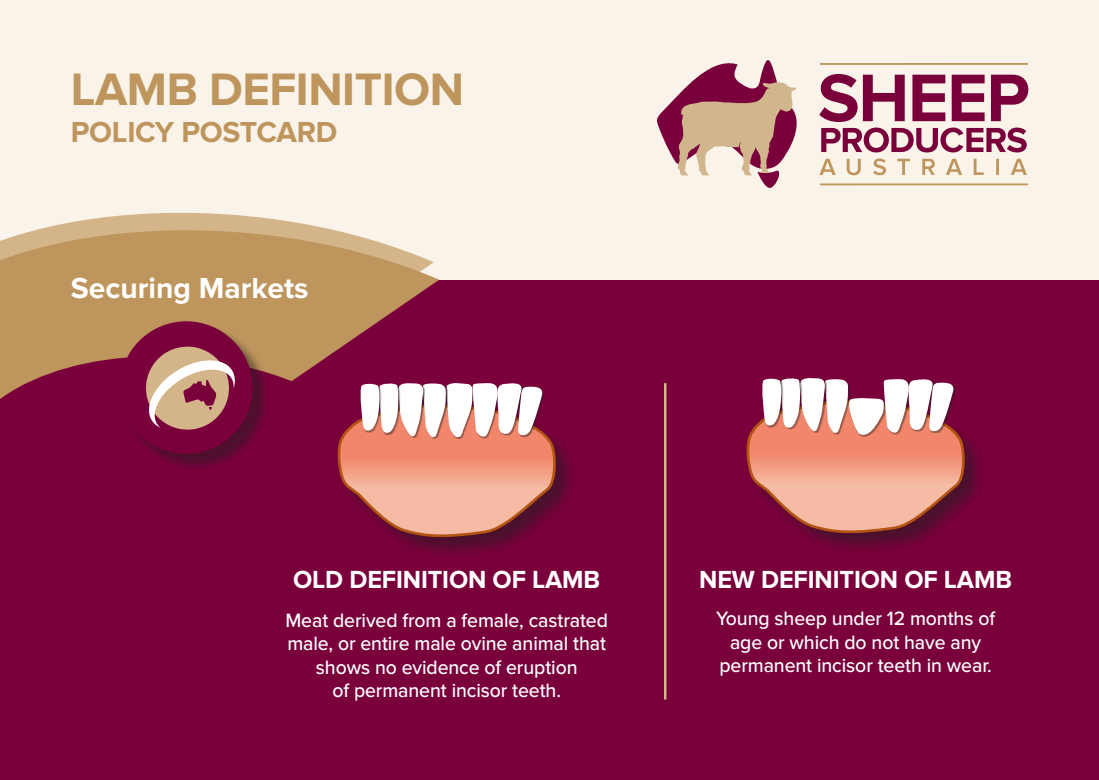
<style>
.page{position:relative;width:1099px;height:780px;background:#fff}
.page>*{position:absolute;margin:0;border:0;box-sizing:border-box;transform-origin:0 0}
.t1{font:700 47.25px "Proxima Nova";letter-spacing:-.01em;color:#be955c}
.t2{font:700 30px "Proxima Nova";color:#fff}
.t3{font:700 30px "Proxima Nova";letter-spacing:-.01em;color:#be955c}
.t4{font:700 25.5px "Proxima Nova";letter-spacing:-.005em;color:#fff}
.t5{font:500 20px/23.5px "Proxima Nova";letter-spacing:-.005em;color:#fff;text-align:center}
</style>
<div class="page">
<div style="left:0;top:0;width:1098px;height:780px;background:#f9f3ea"></div>
<svg style="left:819px;top:159px;width:16px;height:16px"></svg>
<svg style="left:846px;top:159px;width:14px;height:16px"></svg>
<svg style="left:873px;top:158px;width:13px;height:17px"></svg>
<svg style="left:897px;top:159px;width:12px;height:16px"></svg>
<svg style="left:922px;top:159px;width:12px;height:16px"></svg>
<svg style="left:946px;top:159px;width:16px;height:16px"></svg>
<svg style="left:973px;top:159px;width:10px;height:16px"></svg>
<svg style="left:996px;top:159px;width:2px;height:16px"></svg>
<svg style="left:1010px;top:159px;width:16px;height:16px"></svg>
<svg style="left:819px;top:74px;width:209px;height:78px"></svg>
<hr style="left:820px;top:63px;width:207px;height:2px;background:#be955c">
<hr style="left:820px;top:183px;width:207px;height:2px;background:#be955c">
<svg style="left:657px;top:60px;width:140px;height:128px"></svg>
<div style="left:0;top:280px;width:1098px;height:500px;background:#7a003b"></div>
<hr style="left:664px;top:383px;width:2px;height:316px;background:#d4b489">
<div style="left:339px;top:406px;width:238px;height:153px;background:#231f20;opacity:.55"></div>
<svg style="left:439px;top:383px;width:121px;height:157px;background:#d3908a"></svg>
<div style="left:747px;top:402px;width:239px;height:153px;background:#231f20;opacity:.55"></div>
<svg style="left:746px;top:378px;width:222px;height:158px"></svg>
<svg style="left:0;top:212px;width:439px;height:331px"></svg>
<div style="left:123px;top:324px;width:147px;height:147px;background:#231f20;opacity:.5"></div>
<div style="left:120px;top:321px;width:132px;height:133px;background:#7a003b;border-radius:50%"></div>
<div style="left:146px;top:346px;width:83px;height:83px;background:#d4b489;border-radius:50%"></div>
<svg style="left:146px;top:356px;width:89px;height:71px"></svg>
<p class="t1" style="left:71px;top:62px;width:395px">LAMB DEFINITION</p>
<p class="t3" style="left:71px;top:115px;width:268px">POLICY POSTCARD</p>
<p class="t2" style="left:71px;top:271px;width:239px">Securing Markets</p>
<p class="t4" style="left:293px;top:565px;width:308px">OLD DEFINITION OF LAMB</p>
<p class="t5" style="left:285px;top:609px;width:324px">Meat derived from a female, castrated male, or entire male ovine animal that shows no evidence of eruption<br>of permanent incisor teeth.</p>
<p class="t4" style="left:699px;top:565px;width:314px">NEW DEFINITION OF LAMB</p>
<p class="t5" style="left:716px;top:607px;width:280px">Young sheep under 12 months of age or which do not have any permanent incisor teeth in wear.</p>
</div>
